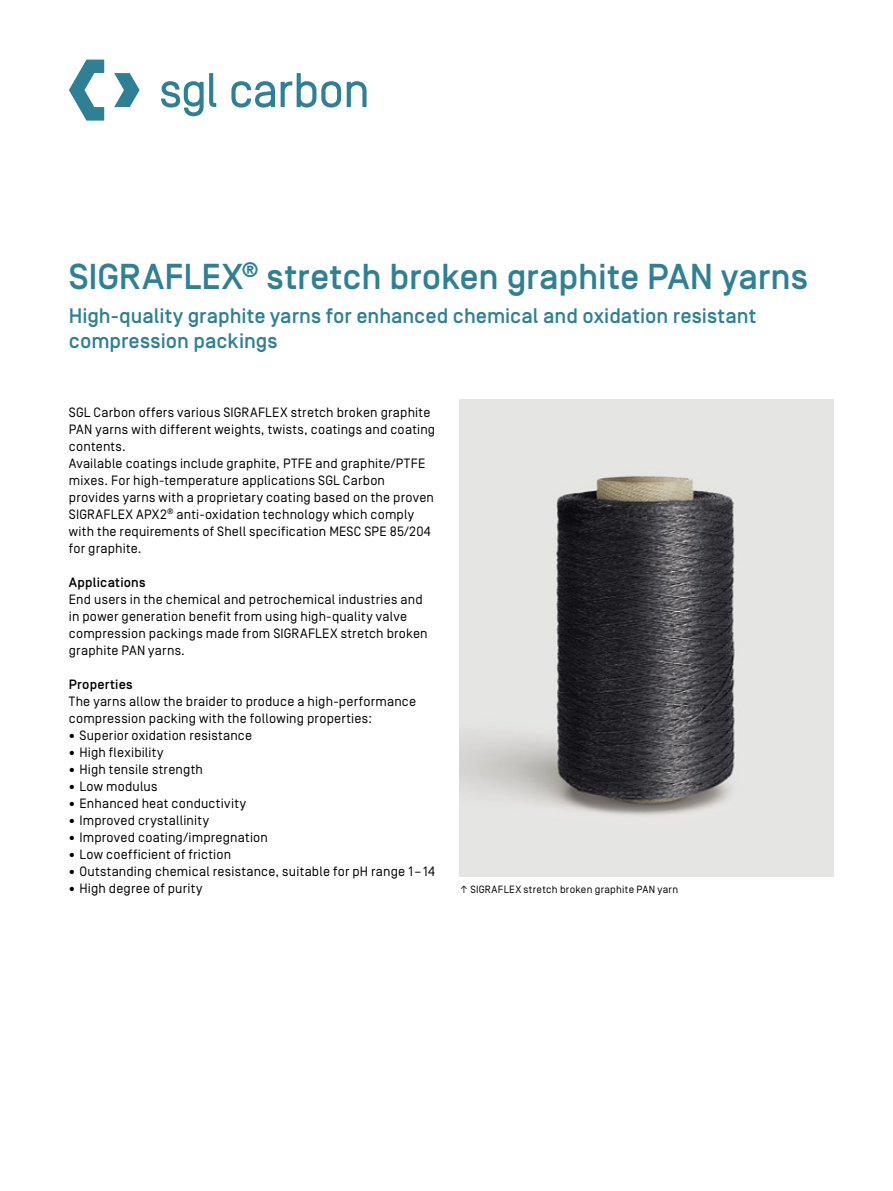
<style>
.page{position:relative;width:893px;height:1191px;background:#fff}
.page>*{position:absolute;margin:0;border:0;box-sizing:border-box;transform-origin:0 0}
.t1{font:500 36px "Simplon Norm";color:#2f8095}
.t2{font:500 21px/25.5px "Simplon Norm";color:#2f8095}
.t3{font:13.5px/17px "Simplon Norm";letter-spacing:.015em;color:#000}
.t4{font:500 13.5px "Simplon Norm";letter-spacing:.015em;color:#000}
.t5{font:10.5px "Simplon Norm";letter-spacing:.025em;color:#000}
</style>
<div class="page">
<svg style="left:69px;top:60px;width:298px;height:61px"></svg>
<img style="left:460px;top:400px;width:373px;height:476px">
<h1 class="t1" style="left:69px;top:257px;width:741px">SIGRAFLEX<sup>®</sup> stretch broken graphite PAN yarns</h1>
<h2 class="t2" style="left:69px;top:304px;width:689px">High-quality graphite yarns for enhanced chemical and oxidation resistant compression packings</h2>
<p class="t3" style="left:69px;top:404px;width:368px">SGL Carbon offers various SIGRAFLEX stretch broken graphite PAN yarns with different weights, twists, coatings and coating contents.<br>Available coatings include graphite, PTFE and graphite/PTFE mixes. For high-temperature applications SGL Carbon provides yarns with a proprietary coating based on the proven SIGRAFLEX APX2<sup>®</sup> anti-oxidation technology which comply with the requirements of Shell specification MESC SPE 85/204 for graphite.</p>
<p class="t4" style="left:69px;top:575px;width:78px">Applications</p>
<p class="t3" style="left:69px;top:591px;width:360px">End users in the chemical and petrochemical industries and in power generation benefit from using high-quality valve compression packings made from SIGRAFLEX stretch broken graphite PAN yarns.</p>
<p class="t4" style="left:69px;top:677px;width:65px">Properties</p>
<p class="t3" style="left:69px;top:693px;width:349px">The yarns allow the braider to produce a high-performance compression packing with the following properties:</p>
<p class="t3" style="left:69px;top:727px;width:185px"><sup>●</sup> Superior oxidation resistance</p>
<p class="t3" style="left:69px;top:744px;width:96px"><sup>●</sup> High flexibility</p>
<p class="t3" style="left:69px;top:761px;width:136px"><sup>●</sup> High tensile strength</p>
<p class="t3" style="left:69px;top:778px;width:90px"><sup>●</sup> Low modulus</p>
<p class="t3" style="left:69px;top:795px;width:179px"><sup>●</sup> Enhanced heat conductivity</p>
<p class="t3" style="left:69px;top:812px;width:142px"><sup>●</sup> Improved crystallinity</p>
<p class="t3" style="left:69px;top:829px;width:201px"><sup>●</sup> Improved coating/impregnation</p>
<p class="t3" style="left:69px;top:846px;width:164px"><sup>●</sup> Low coefficient of friction</p>
<p class="t3" style="left:69px;top:863px;width:368px"><sup>●</sup> Outstanding chemical resistance, suitable for pH range 1–14</p>
<p class="t3" style="left:69px;top:880px;width:135px"><sup>●</sup> High degree of purity</p>
<p class="t5" style="left:460px;top:884px;width:220px">↑ SIGRAFLEX stretch broken graphite PAN yarn</p>
</div>
